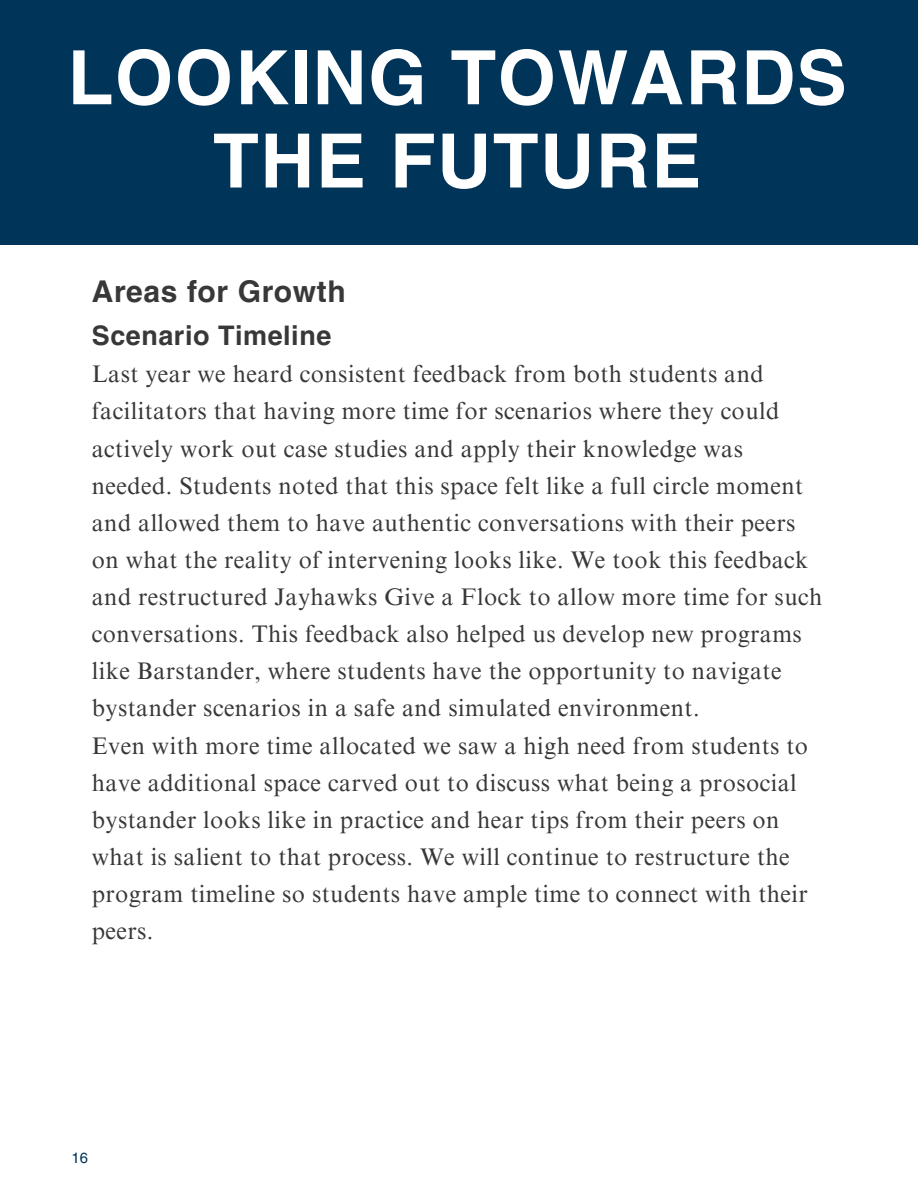
<style>
.page{position:relative;width:918px;height:1188px;background:#fff}
.page>*{position:absolute;margin:0;border:0;box-sizing:border-box;transform-origin:0 0}
.t1{font:700 75px/83.2px "Helvetica LT Pro";letter-spacing:.02em;color:#fff;text-align:center}
.t2{font:700 30px "Helvetica LT Pro";letter-spacing:.02em;color:#383838}
.t3{font:700 27px "Helvetica LT Pro";letter-spacing:.02em;color:#383838}
.t4{font:24px/37.2px "Times NRMT Pro";letter-spacing:.02em;color:#383838}
.t5{font:14.85px "Helvetica LT Pro";color:#003459}
</style>
<div class="page">
<div style="left:0;top:0;width:918px;height:245px;background:#003459"></div>
<p class="t1" style="left:68px;top:43px;width:781px">LOOKING TOWARDS<br>THE FUTURE</p>
<p class="t2" style="left:92px;top:281px;width:255px">Areas for Growth</p>
<p class="t3" style="left:92px;top:326px;width:241px">Scenario Timeline</p>
<p class="t4" style="left:92px;top:358px;width:732px">Last year we heard consistent feedback from both students and facilitators that having more time for scenarios where they could actively work out case studies and apply their knowledge was needed. Students noted that this space felt like a full circle moment and allowed them to have authentic conversations with their peers on what the reality of intervening looks like. We took this feedback and restructured Jayhawks Give a Flock to allow more time for such conversations. This feedback also helped us develop new programs like Barstander, where students have the opportunity to navigate bystander scenarios in a safe and simulated environment.</p>
<p class="t4" style="left:92px;top:730px;width:718px">Even with more time allocated we saw a high need from students to have additional space carved out to discuss what being a prosocial bystander looks like in practice and hear tips from their peers on what is salient to that process. We will continue to restructure the program timeline so students have ample time to connect with their peers.</p>
<p class="t5" style="left:71px;top:1152px;width:18px">16</p>
</div>
